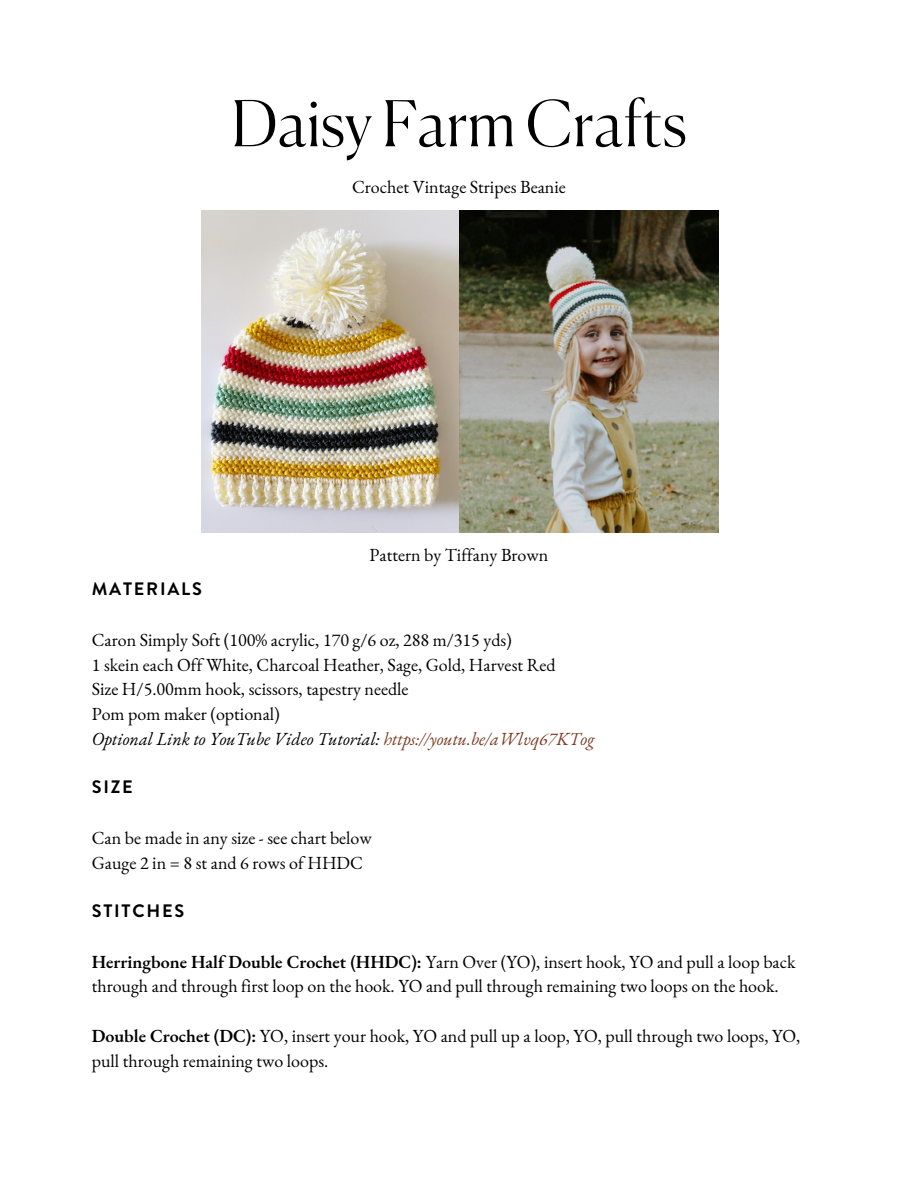
<style>
.page{position:relative;width:918px;height:1188px;background:#fff}
.page>*{position:absolute;margin:0;border:0;box-sizing:border-box;transform-origin:0 0}
.t1{font:300 63px "Canela";color:#000}
.t2{font:18px/24.8px "EB Garamond";color:#000}
.t3{font:700 18px "Brandon Grotesque";letter-spacing:.1em;color:#000}
.s1{font-style:italic}
.s2{font-style:italic;color:#7b3b23}
.s3{font-weight:600}
</style>
<div class="page">
<img style="left:201px;top:210px;width:518px;height:323px">
<h1 class="t1" style="left:231px;top:74px;width:457px">Daisy Farm Crafts</h1>
<p class="t2" style="left:352px;top:174px;width:215px">Crochet Vintage Stripes Beanie</p>
<p class="t2" style="left:370px;top:542px;width:180px">Pattern by Tiffany Brown</p>
<p class="t3" style="left:92px;top:576px;width:112px">MATERIALS</p>
<p class="t2" style="left:92px;top:627px;width:504px">Caron Simply Soft (100% acrylic, 170 g/6 oz, 288 m/315 yds)<br>1 skein each Off White, Charcoal Heather, Sage, Gold, Harvest Red<br>Size H/5.00mm hook, scissors, tapestry needle<br>Pom pom maker (optional)<br><span class="s1">Optional Link to YouTube Video Tutorial:</span> <span class="s2">https://youtu.be/aWlvq67KTog</span></p>
<p class="t3" style="left:92px;top:774px;width:43px">SIZE</p>
<p class="t2" style="left:92px;top:825px;width:282px">Can be made in any size - see chart below<br>Gauge 2 in = 8 st and 6 rows of HHDC</p>
<p class="t3" style="left:92px;top:898px;width:94px">STITCHES</p>
<p class="t2" style="left:92px;top:949px;width:705px"><span class="s3">Herringbone Half Double Crochet (HHDC):</span> Yarn Over (YO), insert hook, YO and pull a loop back through and through first loop on the hook. YO and pull through remaining two loops on the hook.</p>
<p class="t2" style="left:92px;top:1023px;width:710px"><span class="s3">Double Crochet (DC):</span> YO, insert your hook, YO and pull up a loop, YO, pull through two loops, YO, pull through remaining two loops.</p>
</div>
